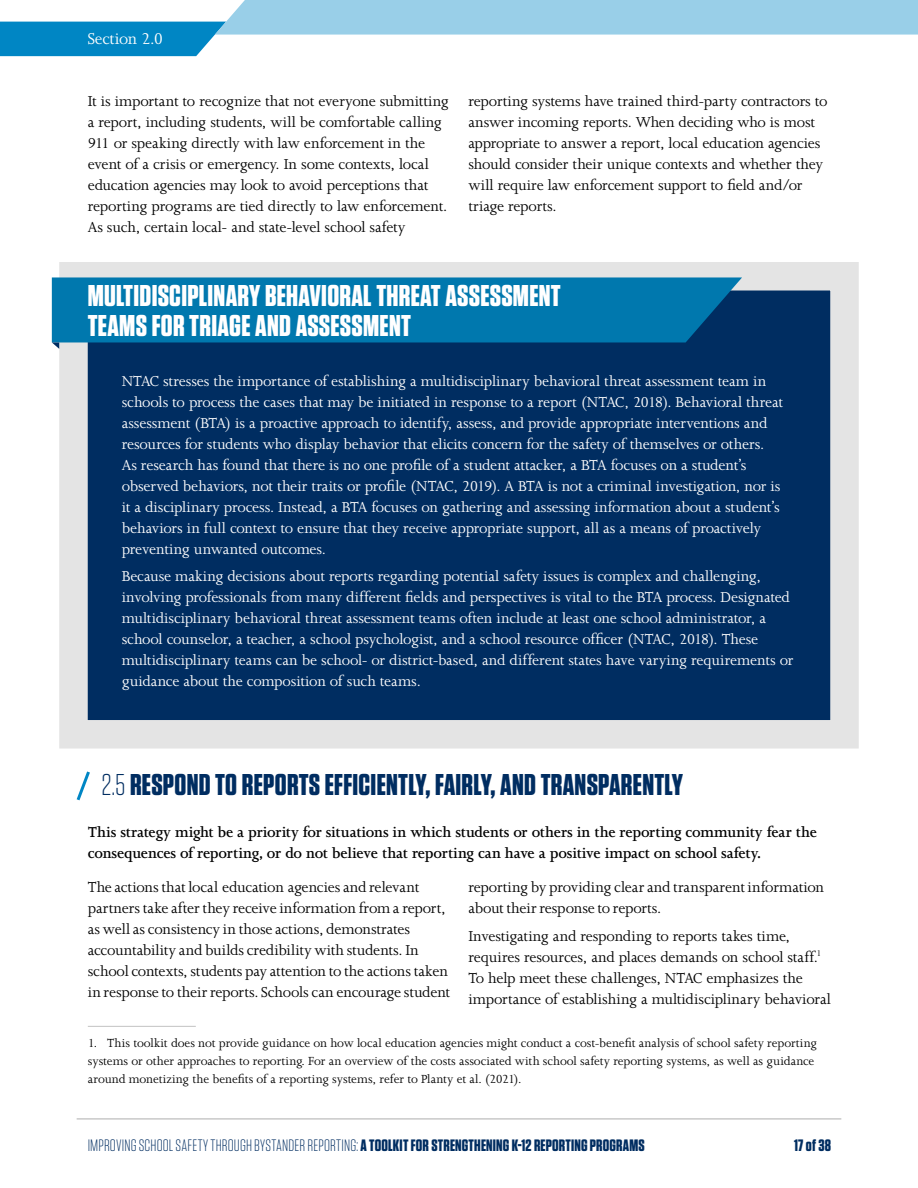
<style>
.page{position:relative;width:918px;height:1188px;background:#fff}
.page>*{position:absolute;margin:0;border:0;box-sizing:border-box;transform-origin:0 0}
.t1{font:700 30px/30px "Tungsten";letter-spacing:.01em;color:#fff}
.t2{font:700 30px "Tungsten";letter-spacing:.01em;color:#002d61}
.t3{font:18px "Joanna MT Std";letter-spacing:-.01em;color:#fff}
.t4{font:16.5px/21px "Joanna MT Std";letter-spacing:-.01em;color:#fff}
.t5{font:16.5px/21px "Joanna MT Std";letter-spacing:-.01em;color:#000}
.t6{font:600 16.5px/21px "Joanna MT Std";letter-spacing:-.01em;color:#000}
.t7{font:300 16.5px "Tungsten";letter-spacing:.01em;color:#002d61}
.t8{font:700 16.5px "Tungsten";color:#002d61}
.t9{font:13.5px/18px "Joanna MT Std";letter-spacing:-.005em;color:#000}
.s1{font-weight:300}
.s2{font-weight:700}
</style>
<div class="page">
<hr style="left:77px;top:1118px;width:764px;height:2px;background:#c9c9c9">
<svg style="left:0;top:0;width:918px;height:56px"></svg>
<svg style="left:51px;top:262px;width:808px;height:487px;background:#294e79"></svg>
<div style="left:52px;top:277px;width:690px;height:65px;background:#0078ae"></div>
<svg style="left:52px;top:342px;width:7px;height:7px"></svg>
<hr style="left:88px;top:1026px;width:108px;height:1px;background:#c9c9c9">
<svg style="left:76px;top:771px;width:14px;height:30px"></svg>
<p class="t3" style="left:88px;top:29px;width:77px">Section 2.0</p>
<p class="t5" style="left:88px;top:91px;width:363px">It is important to recognize that not everyone submitting a report, including students, will be comfortable calling 911 or speaking directly with law enforcement in the event of a crisis or emergency. In some contexts, local education agencies may look to avoid perceptions that reporting programs are tied directly to law enforcement.<br>As such, certain local- and state-level school safety</p>
<p class="t5" style="left:468px;top:91px;width:361px">reporting systems have trained third-party contractors to answer incoming reports. When deciding who is most appropriate to answer a report, local education agencies should consider their unique contexts and whether they will require law enforcement support to field and/or triage reports.</p>
<h3 class="t1" style="left:88px;top:281px;width:475px">MULTIDISCIPLINARY BEHAVIORAL THREAT ASSESSMENT<br>TEAMS FOR TRIAGE AND ASSESSMENT</h3>
<p class="t4" style="left:122px;top:370px;width:663px">NTAC stresses the importance of establishing a multidisciplinary behavioral threat assessment team in schools to process the cases that may be initiated in response to a report (NTAC, 2018). Behavioral threat assessment (BTA) is a proactive approach to identify, assess, and provide appropriate interventions and resources for students who display behavior that elicits concern for the safety of themselves or others.<br>As research has found that there is no one profile of a student attacker, a BTA focuses on a student’s observed behaviors, not their traits or profile (NTAC, 2019). A BTA is not a criminal investigation, nor is it a disciplinary process. Instead, a BTA focuses on gathering and assessing information about a student’s behaviors in full context to ensure that they receive appropriate support, all as a means of proactively preventing unwanted outcomes.</p>
<p class="t4" style="left:122px;top:566px;width:673px">Because making decisions about reports regarding potential safety issues is complex and challenging, involving professionals from many different fields and perspectives is vital to the BTA process. Designated multidisciplinary behavioral threat assessment teams often include at least one school administrator, a school counselor, a teacher, a school psychologist, and a school resource officer (NTAC, 2018). These multidisciplinary teams can be school- or district-based, and different states have varying requirements or guidance about the composition of such teams.</p>
<h2 class="t2" style="left:101px;top:769px;width:583px"><span class="s1">2.5</span> RESPOND TO REPORTS EFFICIENTLY, FAIRLY, AND TRANSPARENTLY</h2>
<p class="t6" style="left:88px;top:821px;width:731px">This strategy might be a priority for situations in which students or others in the reporting community fear the consequences of reporting, or do not believe that reporting can have a positive impact on school safety.</p>
<p class="t5" style="left:88px;top:877px;width:364px">The actions that local education agencies and relevant partners take after they receive information from a report, as well as consistency in those actions, demonstrates accountability and builds credibility with students. In school contexts, students pay attention to the actions taken in response to their reports. Schools can encourage student</p>
<p class="t5" style="left:468px;top:877px;width:357px">reporting by providing clear and transparent information about their response to reports.</p>
<p class="t5" style="left:468px;top:926px;width:364px">Investigating and responding to reports takes time, requires resources, and places demands on school staff.<sup>1<br></sup>To help meet these challenges, NTAC emphasizes the importance of establishing a multidisciplinary behavioral</p>
<p class="t9" style="left:88px;top:1034px;width:731px">1. This toolkit does not provide guidance on how local education agencies might conduct a cost-benefit analysis of school safety reporting systems or other approaches to reporting. For an overview of the costs associated with school safety reporting systems, as well as guidance around monetizing the benefits of a reporting systems, refer to Planty et al. (2021).</p>
<p class="t7" style="left:88px;top:1137px;width:558px">IMPROVING SCHOOL SAFETY THROUGH BYSTANDER REPORTING: <span class="s2">A TOOLKIT FOR STRENGTHENING K-12 REPORTING PROGRAMS</span></p>
<p class="t8" style="left:794px;top:1136px;width:38px">17 of 38</p>
</div>
